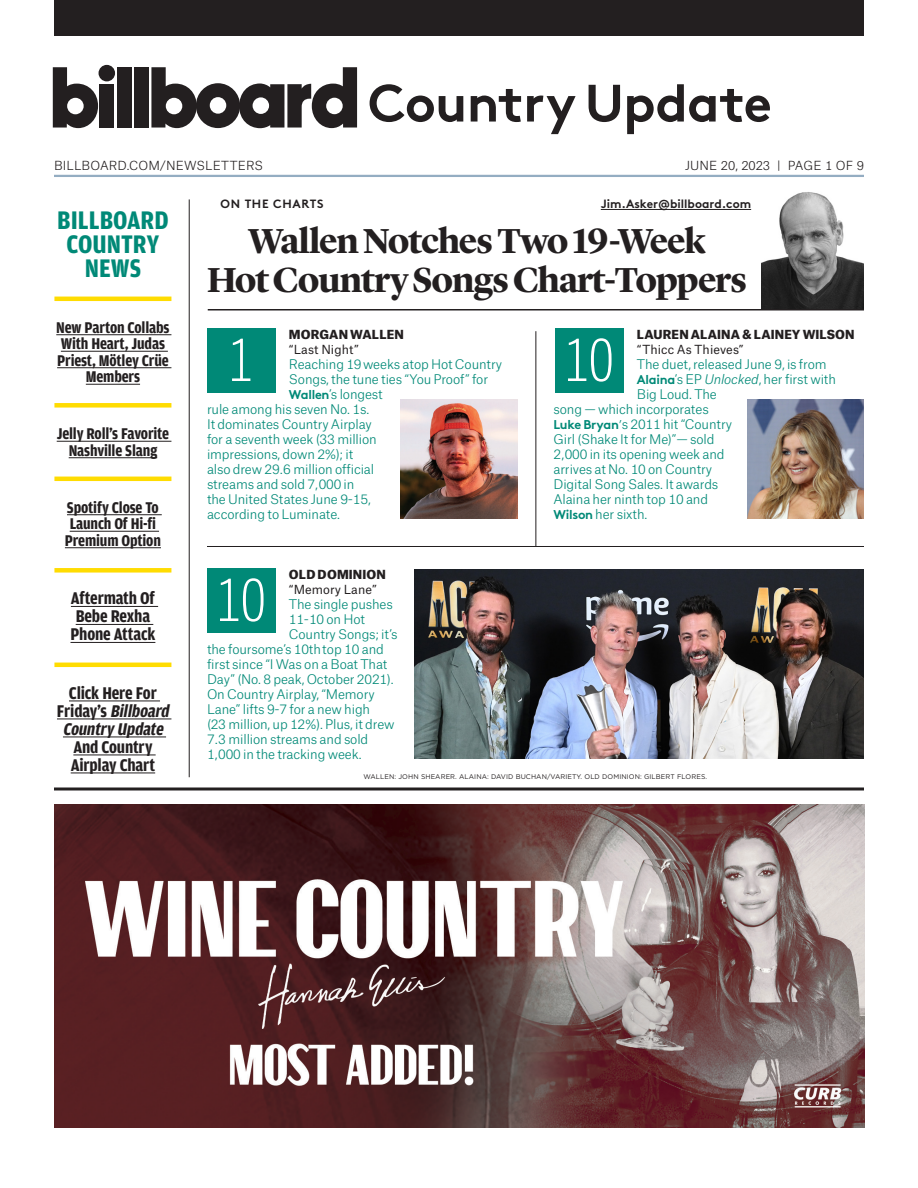
<style>
.page{position:relative;width:918px;height:1188px;background:#fff}
.page>*{position:absolute;margin:0;border:0;box-sizing:border-box;transform-origin:0 0}
.Name_Artist_Title{font:200 63.75px "Acumin Pro Cond";color:#fff}
.t1{font:700 52.5px "Brown";letter-spacing:-.01em;color:#231f20}
._20_Page_One_Hed_Lar{font:700 36px/39px "Lyon Display";letter-spacing:-.025em;color:#231f20;text-align:center}
.TOC_Inside{font:700 27px/24px "Amplitude Cond";color:#008977;text-align:center}
._20_TOC{font:700 18px/18px "Amplitude Cond";letter-spacing:-.01em;color:#231f20}
._20_TOC-2{font:700 16.5px/16.5px "Amplitude Cond";letter-spacing:-.01em;color:#231f20;text-align:center}
._20_OTC_Green_Body_C{font:300 12.75px "Atlas Grotesk";letter-spacing:-.01em;color:#008977}
._20_OTC_Artist_Name{font:900 12px "Atlas Grotesk";letter-spacing:.01em;color:#231f20}
.t2{font:300 12px "Atlas Grotesk";letter-spacing:.01em;color:#231f20}
._20_OTC_Song_Title{font:12px "Atlas Grotesk";letter-spacing:.01em;color:#231f20}
.t3{font:700 12px "Brown";color:#231f20}
.t4{font:700 12px "Brown";letter-spacing:.06em;color:#231f20}
._20_Credit{font:6.75px "Gotham";letter-spacing:.015em;color:#231f20}
.s1{font-style:italic}
.s2{font-family:"Brown";font-weight:700}
.s3{font-family:"Brown"}
</style>
<div class="page">
<hr style="left:54px;top:175px;width:810px;height:2px;background:#94adc2">
<hr style="left:189px;top:199px;width:1px;height:578px;background:#231f20">
<div style="left:54px;top:0;width:810px;height:36px;background:#231f20"></div>
<div style="left:100px;top:84px;width:14px;height:44px;background:#231f20"></div>
<div style="left:117px;top:67px;width:14px;height:61px;background:#231f20"></div>
<div style="left:134px;top:67px;width:14px;height:61px;background:#231f20"></div>
<div style="left:99px;top:65px;width:16px;height:16px;background:#231f20;border-radius:50%"></div>
<svg style="left:53px;top:67px;width:45px;height:61px"></svg>
<svg style="left:151px;top:67px;width:206px;height:61px"></svg>
<hr style="left:207px;top:546px;width:657px;height:1px;background:#231f20">
<hr style="left:601px;top:209px;width:150px;height:1px;background:#231f20">
<img style="left:761px;top:192px;width:103px;height:117px">
<hr style="left:208px;top:309px;width:656px;height:1px;background:#231f20">
<hr style="left:535px;top:331px;width:1px;height:215px;background:#231f20">
<img style="left:414px;top:569px;width:450px;height:190px">
<img style="left:747px;top:399px;width:117px;height:120px">
<img style="left:400px;top:399px;width:117px;height:120px">
<hr style="left:54px;top:297px;width:117px;height:4px;background:#ffdc01">
<hr style="left:56px;top:334px;width:115px;height:1px;background:#231f20">
<hr style="left:61px;top:351px;width:107px;height:1px;background:#231f20">
<hr style="left:57px;top:367px;width:114px;height:1px;background:#231f20">
<hr style="left:86px;top:384px;width:54px;height:1px;background:#231f20">
<div style="left:54px;top:403px;width:117px;height:5px;background:#ffdc01"></div>
<hr style="left:57px;top:441px;width:114px;height:1px;background:#231f20">
<hr style="left:69px;top:457px;width:88px;height:1px;background:#231f20">
<hr style="left:54px;top:477px;width:117px;height:4px;background:#ffdc01">
<hr style="left:67px;top:514px;width:95px;height:1px;background:#231f20">
<hr style="left:70px;top:531px;width:89px;height:1px;background:#231f20">
<hr style="left:65px;top:547px;width:96px;height:1px;background:#231f20">
<div style="left:54px;top:568px;width:117px;height:5px;background:#ffdc01"></div>
<hr style="left:71px;top:606px;width:87px;height:1px;background:#231f20">
<hr style="left:76px;top:624px;width:77px;height:1px;background:#231f20">
<hr style="left:71px;top:642px;width:84px;height:1px;background:#231f20">
<hr style="left:54px;top:663px;width:117px;height:4px;background:#ffdc01">
<hr style="left:69px;top:701px;width:91px;height:1px;background:#231f20">
<hr style="left:57px;top:719px;width:114px;height:1px;background:#231f20">
<hr style="left:63px;top:737px;width:103px;height:1px;background:#231f20">
<hr style="left:73px;top:755px;width:83px;height:1px;background:#231f20">
<hr style="left:71px;top:773px;width:84px;height:1px;background:#231f20">
<hr style="left:54px;top:788px;width:810px;height:2px;background:#231f20">
<div style="left:207px;top:328px;width:68px;height:65px;background:#008977"></div>
<div style="left:207px;top:568px;width:68px;height:65px;background:#008977"></div>
<div style="left:555px;top:328px;width:68px;height:65px;background:#008977"></div>
<img style="left:54px;top:804px;width:810px;height:324px">
<h2 class="t1" style="left:368px;top:61px;width:405px">Country Update</h2>
<p class="t2" style="left:54px;top:156px;width:211px">BILLBOARD.COM/NEWSLETTERS</p>
<p class="t2" style="left:685px;top:156px;width:180px">JUNE 20, 2023 | PAGE 1 OF 9</p>
<p class="TOC_Inside" style="left:57px;top:208px;width:113px">BILLBOARD<br>COUNTRY<br>NEWS</p>
<p class="_20_TOC-2" style="left:56px;top:319px;width:115px">New Parton Collabs<br>With Heart, Judas<br>Priest, Mötley Crüe<br>Members</p>
<p class="_20_TOC-2" style="left:57px;top:426px;width:114px">Jelly Roll’s Favorite<br>Nashville Slang</p>
<p class="_20_TOC-2" style="left:65px;top:499px;width:98px;text-align:left">Spotify Close To<br>Launch Of Hi-fi<br>Premium Option</p>
<p class="_20_TOC" style="left:71px;top:589px;width:86px">Aftermath Of<br>Bebe Rexha<br>Phone Attack</p>
<p class="_20_TOC" style="left:57px;top:684px;width:117px;text-align:center">Click Here For<br>F r i d ay ’ s <span class="s1">Billboard<br>Country Update<br></span>And Country<br>Airplay Chart</p>
<p class="t4" style="left:221px;top:194px;width:105px">ON THE CHARTS</p>
<p class="t3" style="left:601px;top:194px;width:152px">Jim.Asker@billboard.com</p>
<p class="_20_Page_One_Hed_Lar" style="left:207px;top:219px;width:542px">Wallen Notches Two 19-Week<br>Hot Country Songs Chart-Toppers</p>
<p class="_20_OTC_Artist_Name" style="left:289px;top:324px;width:117px">MORGAN WALLEN</p>
<p class="_20_OTC_Song_Title" style="left:289px;top:340px;width:71px">“Last Night”</p>
<p class="_20_OTC_Green_Body_C" style="left:289px;top:354px;width:215px">Reaching 19weeks atop Hot Country</p>
<p class="_20_OTC_Green_Body_C" style="left:289px;top:369px;width:201px">Songs, the tune ties “You Proof” for</p>
<p class="_20_OTC_Green_Body_C" style="left:289px;top:384px;width:95px"><span class="s2">Wallen</span>’s longest</p>
<p class="_20_OTC_Green_Body_C" style="left:207px;top:399px;width:164px">rule among his seven No. 1s.</p>
<p class="_20_OTC_Green_Body_C" style="left:207px;top:414px;width:166px">It dominates Country Airplay</p>
<p class="_20_OTC_Green_Body_C" style="left:207px;top:429px;width:171px">for a seventh week (33 million</p>
<p class="_20_OTC_Green_Body_C" style="left:207px;top:444px;width:148px">impressions, down 2%); it</p>
<p class="_20_OTC_Green_Body_C" style="left:207px;top:459px;width:169px">also drew 29.6 million official</p>
<p class="_20_OTC_Green_Body_C" style="left:207px;top:474px;width:149px">streams and sold 7,000 in</p>
<p class="_20_OTC_Green_Body_C" style="left:207px;top:489px;width:165px">the United States June 9-15,</p>
<p class="_20_OTC_Green_Body_C" style="left:207px;top:504px;width:135px">according to Luminate.</p>
<p class="Name_Artist_Title" style="left:228px;top:318px;width:28px">1</p>
<p class="_20_OTC_Artist_Name" style="left:289px;top:564px;width:99px">OLD DOMINION</p>
<p class="_20_OTC_Song_Title" style="left:289px;top:580px;width:89px">“Memory Lane”</p>
<p class="_20_OTC_Green_Body_C" style="left:289px;top:594px;width:105px">The single pushes</p>
<p class="_20_OTC_Green_Body_C" style="left:289px;top:609px;width:78px">11-10 on Hot</p>
<p class="_20_OTC_Green_Body_C" style="left:289px;top:624px;width:110px">Country Songs; it’s</p>
<p class="_20_OTC_Green_Body_C" style="left:207px;top:639px;width:178px">the foursome’s 10thtop 10 and</p>
<p class="_20_OTC_Green_Body_C" style="left:207px;top:654px;width:182px">first since “I Was on a Boat That</p>
<p class="_20_OTC_Green_Body_C" style="left:207px;top:669px;width:188px">Day” (No. 8 peak, October 2021).</p>
<p class="_20_OTC_Green_Body_C" style="left:207px;top:684px;width:169px">On Country Airplay, “Memory</p>
<p class="_20_OTC_Green_Body_C" style="left:207px;top:699px;width:165px">Lane” lifts 9-7 for a new high</p>
<p class="_20_OTC_Green_Body_C" style="left:207px;top:714px;width:189px">(23 million, up 12%). Plus, it drew</p>
<p class="_20_OTC_Green_Body_C" style="left:207px;top:729px;width:163px">7.3 million streams and sold</p>
<p class="_20_OTC_Green_Body_C" style="left:207px;top:744px;width:156px">1,000 in the tracking week.</p>
<p class="Name_Artist_Title" style="left:216px;top:558px;width:52px">10</p>
<p class="_20_OTC_Artist_Name" style="left:637px;top:324px;width:219px">LAUREN ALAINA &amp; LAINEY WILSON</p>
<p class="_20_OTC_Song_Title" style="left:637px;top:340px;width:108px">“Thicc As Thieves”</p>
<p class="_20_OTC_Green_Body_C" style="left:637px;top:354px;width:191px">The duet, released June 9, is from</p>
<p class="_20_OTC_Green_Body_C" style="left:637px;top:369px;width:201px"><span class="s2">Alaina</span>’s EP <span class="s1">Unlocked</span>, her first with</p>
<p class="_20_OTC_Green_Body_C" style="left:637px;top:384px;width:81px">Big Loud. The</p>
<p class="_20_OTC_Green_Body_C" style="left:554px;top:399px;width:157px">song — which incorporates</p>
<p class="_20_OTC_Green_Body_C" style="left:554px;top:414px;width:180px"><span class="s2">Luke Bryan</span><span class="s3">’</span>s 2011 hit “Country</p>
<p class="_20_OTC_Green_Body_C" style="left:554px;top:429px;width:162px">Girl (Shake It for Me)”— sold</p>
<p class="_20_OTC_Green_Body_C" style="left:554px;top:444px;width:173px">2,000 in its opening week and</p>
<p class="_20_OTC_Green_Body_C" style="left:554px;top:459px;width:160px">arrives at No. 10 on Country</p>
<p class="_20_OTC_Green_Body_C" style="left:554px;top:474px;width:166px">Digital Song Sales. It awards</p>
<p class="_20_OTC_Green_Body_C" style="left:554px;top:489px;width:156px">Alaina her ninth top 10 and</p>
<p class="_20_OTC_Green_Body_C" style="left:554px;top:504px;width:95px"><span class="s2">Wilson</span> her sixth.</p>
<p class="Name_Artist_Title" style="left:564px;top:318px;width:52px">10</p>
<p class="_20_Credit" style="left:364px;top:772px;width:345px">WALLEN: JOHN SHEARER. ALAINA: DAVID BUCHAN/VARIETY. OLD DOMINION: GILBERT FLORES.</p>
</div>
